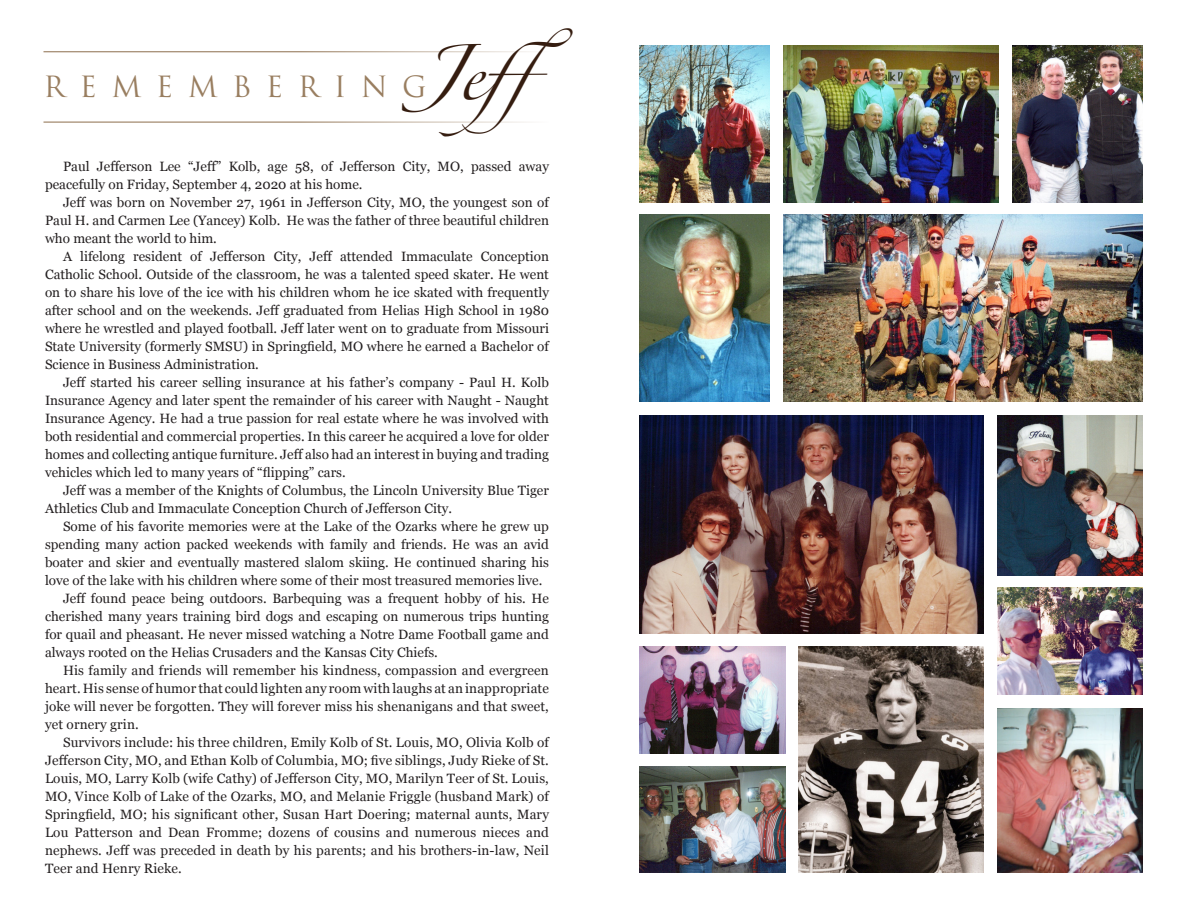
<style>
.page{position:relative;width:1188px;height:918px;background:#fff}
.page>*{position:absolute;margin:0;border:0;box-sizing:border-box;transform-origin:0 0}
.t1{font:49.5px "Zapfino";color:#351d10}
.t2{font:28.5px "Trajan Pro";letter-spacing:.51em;color:#997e60}
.t3{font:13.5px/18px "Georgia";color:#231f20;text-align:justify}
</style>
<div class="page">
<img style="left:998px;top:415px;width:145px;height:160px">
<img style="left:783px;top:215px;width:360px;height:187px">
<img style="left:639px;top:215px;width:131px;height:187px">
<img style="left:998px;top:588px;width:145px;height:107px">
<img style="left:639px;top:647px;width:146px;height:107px">
<img style="left:998px;top:709px;width:145px;height:164px">
<img style="left:639px;top:415px;width:345px;height:219px">
<img style="left:799px;top:647px;width:185px;height:226px">
<hr style="left:44px;top:122px;width:505px;height:1px;background:#997e60">
<hr style="left:44px;top:51px;width:514px;height:1px;background:#997e60">
<img style="left:639px;top:766px;width:146px;height:107px">
<img style="left:783px;top:45px;width:216px;height:157px">
<img style="left:639px;top:45px;width:131px;height:157px">
<img style="left:1012px;top:45px;width:131px;height:157px">
<svg style="left:439px;top:51px;width:119px;height:72px"></svg>
<p class="t1" style="left:418px;top:53px;width:81px">Je</p>
<p class="t2" style="left:44px;top:69px;width:385px">REMEMBERING</p>
<p class="t3" style="left:45px;top:156px;width:505px;text-indent:18px">Paul Jefferson Lee “Jeff” Kolb, age 58, of Jefferson City, MO, passed away peacefully on Friday, September 4, 2020 at his home.</p>
<p class="t3" style="left:45px;top:192px;width:505px;text-indent:18px">Jeff was born on November 27, 1961 in Jefferson City, MO, the youngest son of Paul H. and Carmen Lee (Yancey) Kolb. He was the father of three beautiful children who meant the world to him.</p>
<p class="t3" style="left:45px;top:246px;width:506px;text-indent:18px">A lifelong resident of Jefferson City, Jeff attended Immaculate Conception Catholic School. Outside of the classroom, he was a talented speed skater. He went on to share his love of the ice with his children whom he ice skated with frequently after school and on the weekends. Jeff graduated from Helias High School in 1980 where he wrestled and played football. Jeff later went on to graduate from Missouri State University (formerly SMSU) in Springfield, MO where he earned a Bachelor of Science in Business Administration.</p>
<p class="t3" style="left:45px;top:372px;width:505px;text-indent:18px">Jeff started his career selling insurance at his father’s company - Paul H. Kolb Insurance Agency and later spent the remainder of his career with Naught - Naught Insurance Agency. He had a true passion for real estate where he was involved with both residential and commercial properties. In this career he acquired a love for older homes and collecting antique furniture. Jeff also had an interest in buying and trading vehicles which led to many years of “flipping” cars.</p>
<p class="t3" style="left:45px;top:480px;width:506px;text-indent:18px">Jeff was a member of the Knights of Columbus, the Lincoln University Blue Tiger<br>Athletics Club and Immaculate Conception Church of Jefferson City.</p>
<p class="t3" style="left:45px;top:516px;width:506px;text-indent:18px">Some of his favorite memories were at the Lake of the Ozarks where he grew up spending many action packed weekends with family and friends. He was an avid boater and skier and eventually mastered slalom skiing. He continued sharing his love of the lake with his children where some of their most treasured memories live.</p>
<p class="t3" style="left:45px;top:588px;width:506px;text-indent:18px">Jeff found peace being outdoors. Barbequing was a frequent hobby of his. He cherished many years training bird dogs and escaping on numerous trips hunting for quail and pheasant. He never missed watching a Notre Dame Football game and always rooted on the Helias Crusaders and the Kansas City Chiefs.</p>
<p class="t3" style="left:45px;top:660px;width:505px;text-indent:18px">His family and friends will remember his kindness, compassion and evergreen heart. His sense of humor that could lighten any room with laughs at an inappropriate joke will never be forgotten. They will forever miss his shenanigans and that sweet, yet ornery grin.</p>
<p class="t3" style="left:45px;top:732px;width:505px;text-indent:18px">Survivors include: his three children, Emily Kolb of St. Louis, MO, Olivia Kolb of Jefferson City, MO, and Ethan Kolb of Columbia, MO; five siblings, Judy Rieke of St.<br>Louis, MO, Larry Kolb (wife Cathy) of Jefferson City, MO, Marilyn Teer of St. Louis, MO, Vince Kolb of Lake of the Ozarks, MO, and Melanie Friggle (husband Mark) of Springfield, MO; his significant other, Susan Hart Doering; maternal aunts, Mary Lou Patterson and Dean Fromme; dozens of cousins and numerous nieces and nephews. Jeff was preceded in death by his parents; and his brothers-in-law, Neil Teer and Henry Rieke.</p>
</div>
